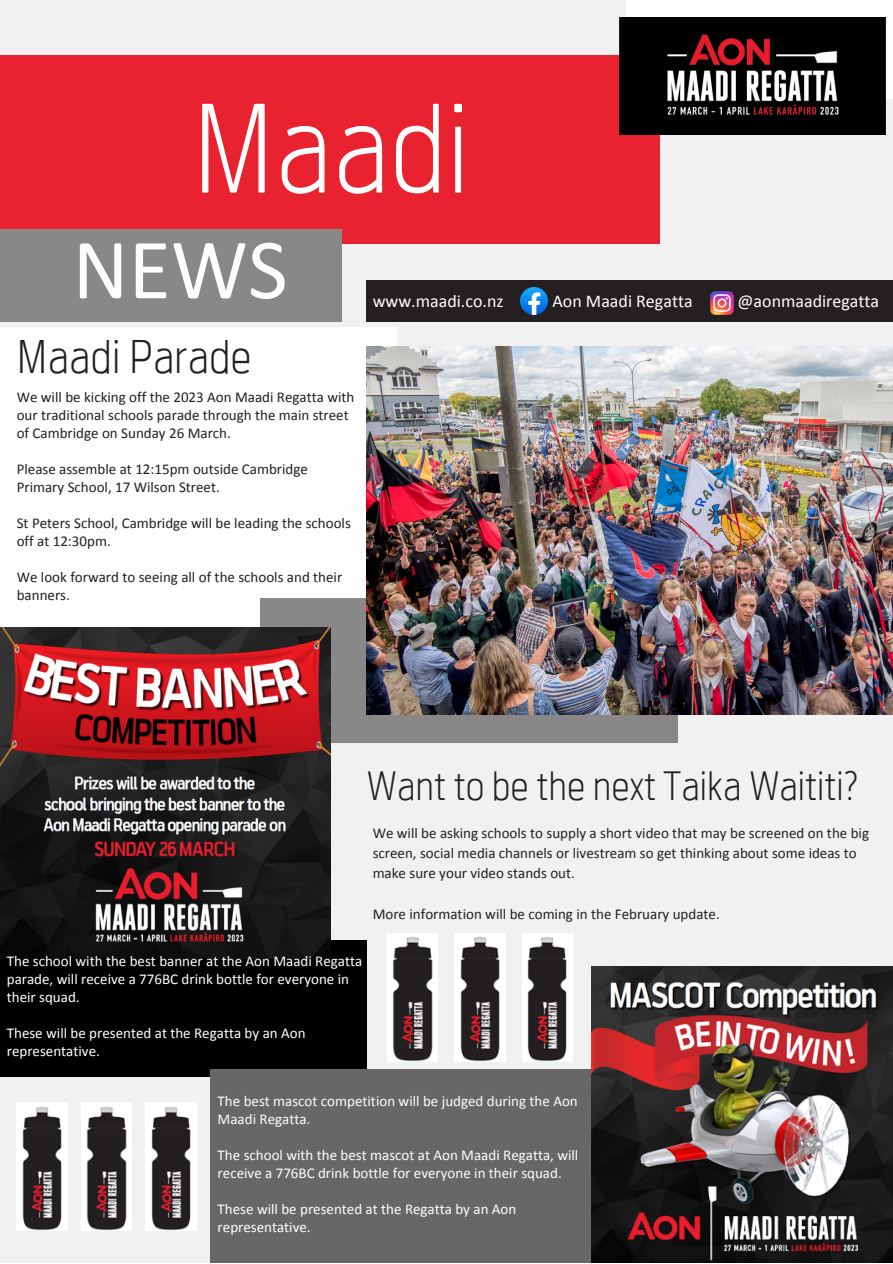
<style>
.page{position:relative;width:893px;height:1264px;background:#fff}
.page>*{position:absolute;margin:0;border:0;box-sizing:border-box;transform-origin:0 0}
.t1{font:300 119.85px "Rowing NZ";color:#fefefe}
.t2{font:86.7px "Calibri";color:#fefefe}
.t3{font:300 45px "Rowing NZ";color:#222021}
.t4{font:300 39px "Rowing NZ";color:#222021}
.t5{font:18px "Calibri";color:#fefefe}
.t6{font:15px/18px "Calibri";color:#222021}
.t7{font:15px/18px "Calibri";color:#fefefe}
</style>
<div class="page">
<div style="left:0;top:0;width:892px;height:1262px;background:#f2f1f1"></div>
<div style="left:0;top:55px;width:659px;height:188px;background:#e8232f"></div>
<div style="left:0;top:229px;width:341px;height:92px;background:#898787"></div>
<div style="left:0;top:327px;width:396px;height:314px;background:#fefefe"></div>
<div style="left:260px;top:598px;width:417px;height:145px;background:#898787"></div>
<img style="left:366px;top:346px;width:526px;height:368px">
<div style="left:366px;top:280px;width:526px;height:42px;background:#242021"></div>
<div style="left:626px;top:0;width:266px;height:99px;background:#fefefe"></div>
<div style="left:0;top:940px;width:366px;height:136px;background:#000"></div>
<div style="left:210px;top:1069px;width:410px;height:193px;background:#686667"></div>
<img style="left:619px;top:18px;width:266px;height:116px">
<img style="left:0;top:627px;width:330px;height:331px">
<img style="left:591px;top:966px;width:301px;height:296px">
<img style="left:17px;top:1102px;width:51px;height:128px">
<img style="left:710px;top:291px;width:23px;height:24px">
<img style="left:520px;top:287px;width:27px;height:27px">
<img style="left:81px;top:1102px;width:51px;height:128px">
<img style="left:146px;top:1102px;width:50px;height:128px">
<img style="left:387px;top:933px;width:51px;height:128px">
<img style="left:454px;top:933px;width:51px;height:128px">
<img style="left:522px;top:933px;width:50px;height:128px">
<h1 class="t1" style="left:193px;top:74px;width:278px">Maadi</h1>
<h2 class="t2" style="left:72px;top:233px;width:217px">NEWS</h2>
<h3 class="t3" style="left:17px;top:328px;width:236px">Maadi Parade</h3>
<p class="t6" style="left:17px;top:389px;width:339px">We will be kicking off the 2023 Aon Maadi Regatta with our traditional schools parade through the main street of Cambridge on Sunday 26 March.</p>
<p class="t6" style="left:17px;top:461px;width:292px">Please assemble at 12:15pm outside Cambridge<br>Primary School, 17 Wilson Street.</p>
<p class="t6" style="left:17px;top:515px;width:336px">St Peters School, Cambridge will be leading the schools off at 12:30pm.</p>
<p class="t6" style="left:17px;top:569px;width:327px">We look forward to seeing all of the schools and their banners.</p>
<p class="t5" style="left:372px;top:294px;width:132px">www.maadi.co.nz</p>
<p class="t5" style="left:552px;top:294px;width:141px">Aon Maadi Regatta</p>
<p class="t5" style="left:737px;top:294px;width:143px">@aonmaadiregatta</p>
<h3 class="t4" style="left:366px;top:762px;width:493px">Want to be the next Taika Waititi?</h3>
<p class="t6" style="left:372px;top:824px;width:498px;line-height:20.2px">We will be asking schools to supply a short video that may be screened on the big screen, social media channels or livestream so get thinking about some ideas to make sure your video stands out.</p>
<p class="t6" style="left:372px;top:906px;width:348px">More information will be coming in the February update.</p>
<p class="t7" style="left:7px;top:953px;width:357px">The school with the best banner at the Aon Maadi Regatta parade, will receive a 776BC drink bottle for everyone in their squad.</p>
<p class="t7" style="left:7px;top:1025px;width:300px">These will be presented at the Regatta by an Aon representative.</p>
<p class="t7" style="left:218px;top:1093px;width:361px">The best mascot competition will be judged during the Aon<br>Maadi Regatta.</p>
<p class="t7" style="left:218px;top:1147px;width:362px">The school with the best mascot at Aon Maadi Regatta, will receive a 776BC drink bottle for everyone in their squad.</p>
<p class="t7" style="left:218px;top:1201px;width:300px">These will be presented at the Regatta by an Aon representative.</p>
</div>
